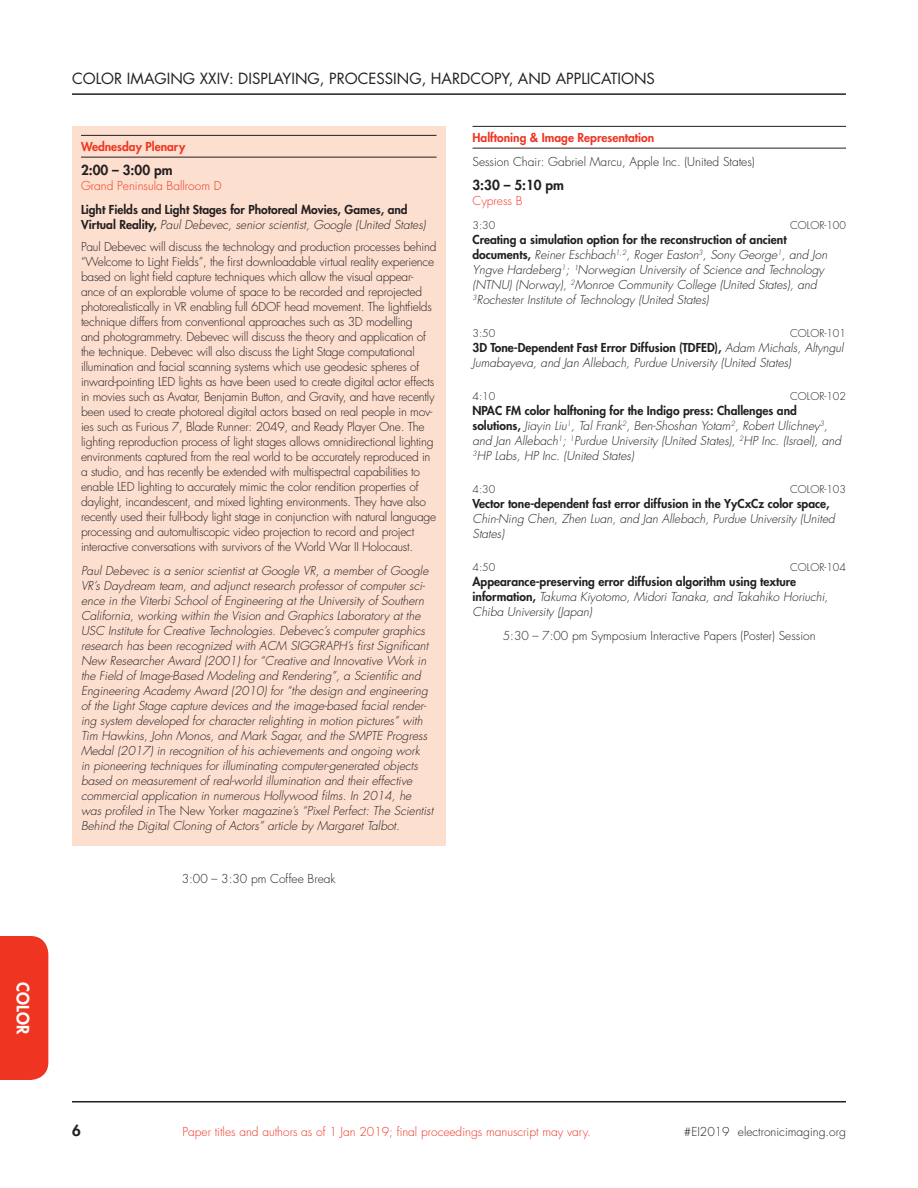
<style>
.page{position:relative;width:918px;height:1188px;background:#fff}
.page>*{position:absolute;margin:0;border:0;box-sizing:border-box;transform-origin:0 0}
.t1{font:800 16.5px "Futura Std";color:#fff}
.t2{font:15px "Futura Std";color:#231f20}
.t3{font:800 15px "Futura Std";color:#231f20}
.Txt_sb{font:800 13.5px "Futura Std";color:#231f20}
.Time{font:800 13.5px "Futura Std";color:#231f20}
.Txt_sb-2{font:italic 300 12px/15px "Futura Std";color:#231f20}
.Txt_sb-3{font:300 12px/15px "Futura Std";letter-spacing:-.02em;color:#231f20}
.t4{font:800 12px/15px "Futura Std";color:#231f20}
.Txt{font:300 12px "Futura Std";color:#ef3522}
.Txt_sb-4{font:300 12px "Futura Std";color:#231f20}
.Txt-2{font:300 12px "Futura Std";color:#231f20}
.Event{font:800 12px "Futura Std";color:#ef3522}
.Paper_No{font:300 10.5px "Futura Std";color:#231f20}
.s1{font-weight:300;font-style:italic}
.s2{font-style:normal}
.s3{font-weight:800;font-style:normal}
</style>
<div class="page">
<hr style="left:72px;top:93px;width:774px;height:2px;background:#231f20">
<div style="left:0;top:936px;width:48px;height:144px;background:#ef3522"></div>
<hr style="left:72px;top:1101px;width:774px;height:1px;background:#231f20">
<div style="left:72px;top:126px;width:374px;height:720px;background:#fddfcf"></div>
<hr style="left:81px;top:135px;width:355px;height:1px;background:#231f20">
<hr style="left:81px;top:157px;width:355px;height:1px;background:#231f20">
<hr style="left:472px;top:126px;width:374px;height:1px;background:#231f20">
<hr style="left:472px;top:148px;width:374px;height:1px;background:#231f20">
<h1 class="t1" style="left:33px;top:982px;width:53px;rotate:90deg">COLOR</h1>
<p class="t2" style="left:72px;top:69px;width:22px">COLOR</p>
<p class="t2" style="left:127px;top:69px;width:16px">IMAGING</p>
<p class="t2" style="left:200px;top:69px;width:58px">XXIV: DISPLAYING</p>
<p class="t2" style="left:320px;top:69px;width:28px">, PROCESSING</p>
<p class="t2" style="left:422px;top:69px;width:31px">, HARDCOPY</p>
<p class="t2" style="left:509px;top:69px;width:22px">, AND</p>
<p class="t2" style="left:556px;top:69px;width:16px">APPLICATIONS</p>
<p class="Event" style="left:81px;top:139px;width:106px">Wednesday Plenary</p>
<p class="Txt_sb" style="left:81px;top:161px;width:93px">2:00 – 3:00 pm</p>
<p class="Txt" style="left:81px;top:178px;width:142px">Grand Peninsula Ballroom D</p>
<p class="t4" style="left:81px;top:202px;width:346px">Light Fields and Light Stages for Photoreal Movies, Games, and<br>Virtual Reality, <span class="s1">Paul Debevec, senior scientist, Google (United States)</span></p>
<p class="Txt_sb-3" style="left:81px;top:240px;width:357px">Paul Debevec will discuss the technology and production processes behind “Welcome to Light Fields”, the first downloadable virtual reality experience based on light field capture techniques which allow the visual appear&shy;ance of an explorable volume of space to be recorded and reprojected photorealistically in VR enabling full 6DOF head movement. The lightfields technique differs from conventional approaches such as 3D modelling<br>and photogrammetry. Debevec will discuss the theory and application of the technique. Debevec will also discuss the Light Stage computational illumination and facial scanning systems which use geodesic spheres of inward-pointing LED lights as have been used to create digital actor effects in movies such as Avatar, Benjamin Button, and Gravity, and have recently been used to create photoreal digital actors based on real people in mov&shy;ies such as Furious 7, Blade Runner: 2049, and Ready Player One. The lighting reproduction process of light stages allows omnidirectional lighting environments captured from the real world to be accurately reproduced in a studio, and has recently be extended with multispectral capabilities to enable LED lighting to accurately mimic the color rendition properties of daylight, incandescent, and mixed lighting environments. They have also recently used their full-body light stage in conjunction with natural language processing and automultiscopic video projection to record and project interactive conversations with survivors of the World War II Holocaust.</p>
<p class="Txt_sb-2" style="left:81px;top:564px;width:354px">Paul Debevec is a senior scientist at Google VR, a member of Google VR’s Daydream team, and adjunct research professor of computer sci&shy;ence in the Viterbi School of Engineering at the University of Southern California, working within the Vision and Graphics Laboratory at the USC Institute for Creative Technologies. Debevec’s computer graphics research has been recognized with ACM SIGGRAPH’s first Significant New Researcher Award (2001) for “Creative and Innovative Work in the Field of Image-Based Modeling and Rendering”, a Scientific and Engineering Academy Award (2010) for “the design and engineering of the Light Stage capture devices and the image-based facial render&shy;ing system developed for character relighting in motion pictures” with Tim Hawkins, John Monos, and Mark Sagar, and the SMPTE Progress Medal (2017) in recognition of his achievements and ongoing work<br>in pioneering techniques for illuminating computer-generated objects based on measurement of real-world illumination and their effective commercial application in numerous Hollywood films. In 2014, he was profiled in <span class="s2">The New Yorker</span> magazine’s “Pixel Perfect: The Scientist Behind the Digital Cloning of Actors” article by Margaret Talbot.</p>
<p class="Txt-2" style="left:182px;top:871px;width:155px">3:00 – 3:30 pm Coffee Break</p>
<p class="Event" style="left:472px;top:130px;width:183px">Halftoning &amp; Image Representation</p>
<p class="Txt_sb-4" style="left:472px;top:154px;width:284px">Session Chair: Gabriel Marcu, Apple Inc. (United States)</p>
<p class="Time" style="left:472px;top:176px;width:93px">3:30 – 5:10 pm</p>
<p class="Txt" style="left:472px;top:193px;width:52px">Cypress B</p>
<p class="Paper_No" style="left:472px;top:219px;width:24px">3:30</p>
<p class="Paper_No" style="left:790px;top:219px;width:57px">COLOR-100</p>
<p class="Txt_sb-2" style="left:472px;top:232px;width:356px"><span class="s3">Creating a simulation option for the reconstruction of ancient documents,</span> Reiner Eschbach<sup>1,2</sup>, Roger Easton<sup>3</sup>, Sony George<sup>1</sup>, and Jon Yngve Hardeberg<sup>1</sup>; 1Norwegian University of Science and Technology (NTNU) (Norway), <sup>2</sup>Monroe Community College (United States), and <sup>3</sup>Rochester Institute of Technology (United States)</p>
<p class="Paper_No" style="left:472px;top:327px;width:24px">3:50</p>
<p class="Paper_No" style="left:790px;top:327px;width:57px">COLOR-101</p>
<p class="Txt_sb-2" style="left:472px;top:340px;width:373px"><span class="s3">3D Tone-Dependent Fast Error Diffusion (TDFED),</span> Adam Michals, Altyngul<br>Jumabayeva, and Jan Allebach, Purdue University (United States)</p>
<p class="Paper_No" style="left:472px;top:390px;width:24px">4:10</p>
<p class="Paper_No" style="left:790px;top:390px;width:57px">COLOR-102</p>
<p class="Txt_sb-2" style="left:472px;top:403px;width:370px"><span class="s3">NPAC FM color halftoning for the Indigo press: Challenges and solutions,</span> Jiayin Liu<sup>1</sup>, Tal Frank<sup>2</sup>, Ben-Shoshan Yotam<sup>2</sup>, Robert Ulichney<sup>3</sup>, and Jan Allebach<sup>1</sup>; <sup>1</sup>Purdue University (United States), <sup>2</sup>HP Inc. (Israel), and <sup>3</sup>HP Labs, HP Inc. (United States)</p>
<p class="Paper_No" style="left:472px;top:483px;width:24px">4:30</p>
<p class="Paper_No" style="left:790px;top:483px;width:57px">COLOR-103</p>
<p class="Txt_sb-2" style="left:472px;top:496px;width:364px"><span class="s3">Vector tone-dependent fast error diffusion in the YyCxCz color space,<br></span>Chin-Ning Chen, Zhen Luan, and Jan Allebach, Purdue University (United<br>States)</p>
<p class="Paper_No" style="left:472px;top:561px;width:24px">4:50</p>
<p class="Paper_No" style="left:790px;top:561px;width:57px">COLOR-104</p>
<p class="Txt_sb-2" style="left:472px;top:574px;width:357px"><span class="s3">Appearance-preserving error diffusion algorithm using texture information,</span> Takuma Kiyotomo, Midori Tanaka, and Takahiko Horiuchi,<br>Chiba University (Japan)</p>
<p class="Txt-2" style="left:503px;top:628px;width:314px">5:30 – 7:00 pm Symposium Interactive Papers (Poster) Session</p>
<p class="t3" style="left:72px;top:1121px;width:10px">6</p>
<p class="Txt" style="left:183px;top:1125px;width:410px">Paper titles and authors as of 1 Jan 2019; final proceedings manuscript may vary.</p>
<p class="Txt_sb-4" style="left:684px;top:1124px;width:164px">#EI2019 electronicimaging.org</p>
</div>
